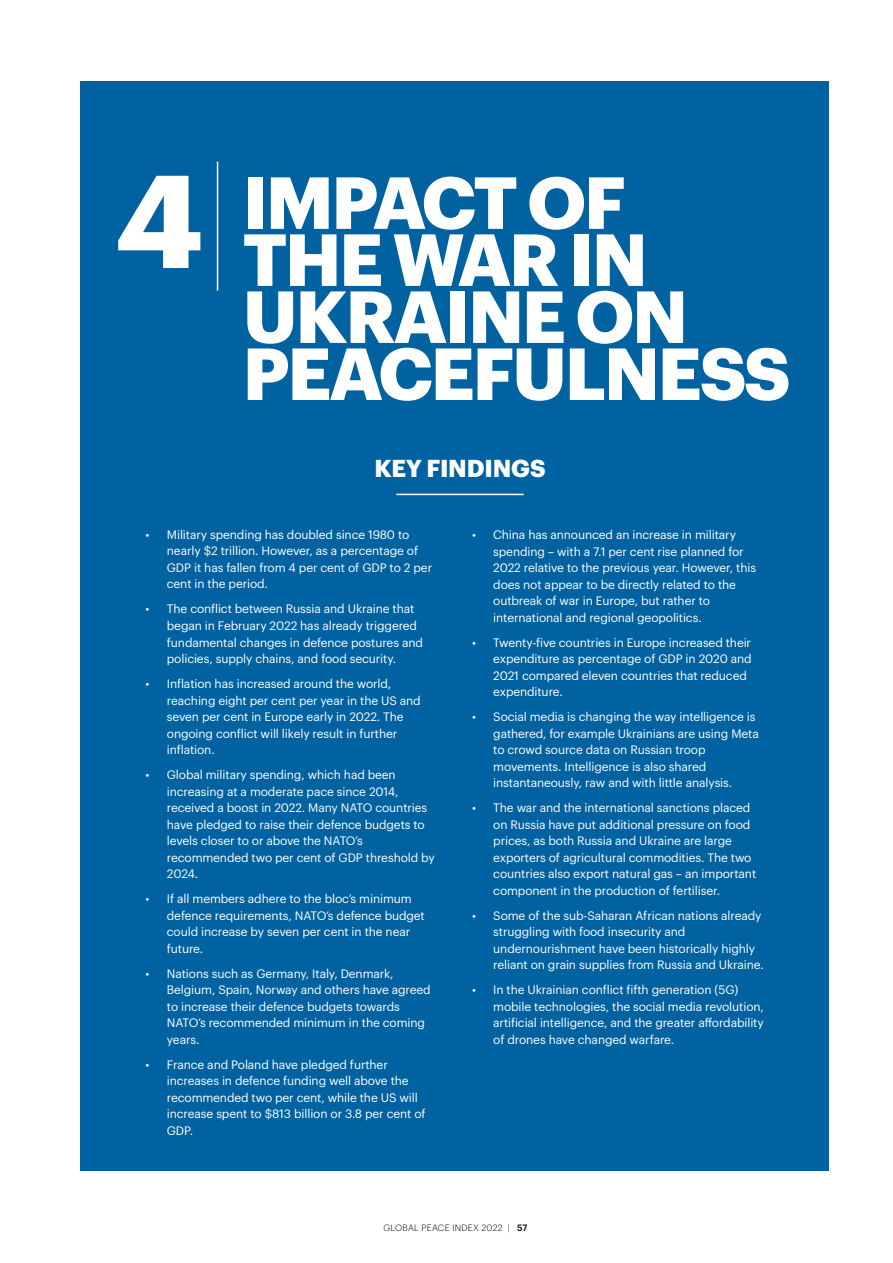
<style>
.page{position:relative;width:893px;height:1263px;background:#fff}
.page>*{position:absolute;margin:0;border:0;box-sizing:border-box;transform-origin:0 0}
.t1{font:700 129px "Graphik";color:#fff}
.t2{font:700 72px/57px "Graphik";letter-spacing:-.03em;color:#fff}
.t3{font:700 24px "Graphik";letter-spacing:-.005em;color:#fff}
.t4{font:12px/16.5px "Graphik";letter-spacing:-.01em;color:#fff}
.t5{font:300 9px "Graphik";letter-spacing:.025em;color:#000}
.s1{font-weight:500}
</style>
<div class="page">
<div style="left:81px;top:81px;width:748px;height:1089px;background:#0062a1"></div>
<hr style="left:396px;top:494px;width:128px;height:1px;background:#fff">
<hr style="left:217px;top:162px;width:1px;height:129px;background:#fff">
<h1 class="t1" style="left:116px;top:121px;width:89px">4</h1>
<h2 class="t2" style="left:243px;top:168px;width:549px">IMPACT OF<br>THE WAR IN<br>UKRAINE ON<br>PEACEFULNESS</h2>
<h3 class="t3" style="left:374px;top:449px;width:173px">KEY FINDINGS</h3>
<p class="t4" style="left:167px;top:525px;width:267px;text-indent:-21px">• Military spending has doubled since 1980 to nearly $2 trillion. However, as a percentage of GDP it has fallen from 4 per cent of GDP to 2 per cent in the period.</p>
<p class="t4" style="left:167px;top:600px;width:258px;text-indent:-21px">• The conflict between Russia and Ukraine that began in February 2022 has already triggered fundamental changes in defence postures and policies, supply chains, and food security.</p>
<p class="t4" style="left:167px;top:674px;width:255px;text-indent:-21px">• Inflation has increased around the world, reaching eight per cent per year in the US and seven per cent in Europe early in 2022. The ongoing conflict will likely result in further inflation.</p>
<p class="t4" style="left:167px;top:765px;width:269px;text-indent:-21px">• Global military spending, which had been increasing at a moderate pace since 2014, received a boost in 2022. Many NATO countries have pledged to raise their defence budgets to levels closer to or above the NATO’s recommended two per cent of GDP threshold by 2024.</p>
<p class="t4" style="left:167px;top:889px;width:259px;text-indent:-21px">• If all members adhere to the bloc’s minimum defence requirements, NATO’s defence budget could increase by seven per cent in the near future.</p>
<p class="t4" style="left:167px;top:964px;width:265px;text-indent:-21px">• Nations such as Germany, Italy, Denmark, Belgium, Spain, Norway and others have agreed to increase their defence budgets towards NATO’s recommended minimum in the coming years.</p>
<p class="t4" style="left:167px;top:1055px;width:260px;text-indent:-21px">• France and Poland have pledged further increases in defence funding well above the recommended two per cent, while the US will increase spent to $813 billion or 3.8 per cent of GDP.</p>
<p class="t4" style="left:493px;top:525px;width:264px;text-indent:-21px">• China has announced an increase in military spending – with a 7.1 per cent rise planned for 2022 relative to the previous year. However, this does not appear to be directly related to the outbreak of war in Europe, but rather to international and regional geopolitics.</p>
<p class="t4" style="left:493px;top:633px;width:260px;text-indent:-21px">• Twenty-five countries in Europe increased their expenditure as percentage of GDP in 2020 and 2021 compared eleven countries that reduced expenditure.</p>
<p class="t4" style="left:493px;top:707px;width:267px;text-indent:-21px">• Social media is changing the way intelligence is gathered, for example Ukrainians are using Meta to crowd source data on Russian troop movements. Intelligence is also shared instantaneously, raw and with little analysis.</p>
<p class="t4" style="left:493px;top:798px;width:264px;text-indent:-21px">• The war and the international sanctions placed on Russia have put additional pressure on food prices, as both Russia and Ukraine are large exporters of agricultural commodities. The two countries also export natural gas – an important component in the production of fertiliser.</p>
<p class="t4" style="left:493px;top:906px;width:272px;text-indent:-21px">• Some of the sub-Saharan African nations already struggling with food insecurity and undernourishment have been historically highly reliant on grain supplies from Russia and Ukraine.</p>
<p class="t4" style="left:493px;top:980px;width:272px;text-indent:-21px">• In the Ukrainian conflict fifth generation (5G) mobile technologies, the social media revolution, artificial intelligence, and the greater affordability of drones have changed warfare.</p>
<p class="t5" style="left:383px;top:1221px;width:146px">GLOBAL PEACE INDEX 2022 | <span class="s1">57</span></p>
</div>
